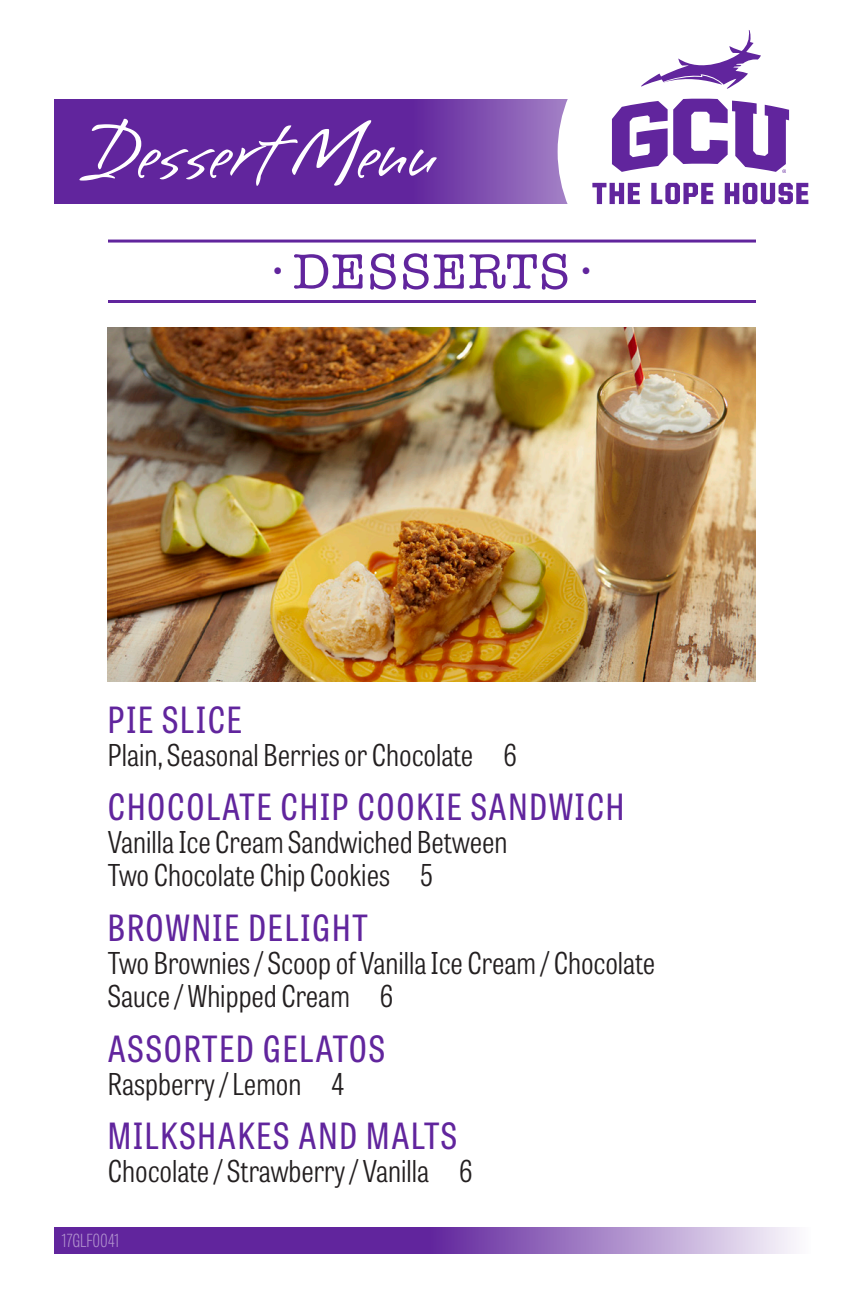
<style>
.page{position:relative;width:864px;height:1296px;background:#fff}
.page>*{position:absolute;margin:0;border:0;box-sizing:border-box;transform-origin:0 0}
.t1{font:99.6px "Brisa Alternates";color:#fff}
.Menu_Title_Purple{font:51px "American Typewriter";letter-spacing:.025em;color:#61259d}
.Menu_title{font:36px "Tablet Gothic Condensed";letter-spacing:.05em;color:#61259d}
.Menu_Descriptions{font:300 30px/33px "Tablet Gothic Condensed";color:#231f20}
.t2{font:100 18px "Tablet Gothic Compressed";color:#b395cf}
</style>
<div class="page">
<svg style="left:54px;top:99px;width:514px;height:105px;background:#6a32a2"></svg>
<svg style="left:54px;top:1227px;width:742px;height:27px;background:#8658b3"></svg>
<div style="left:558px;top:9px;width:285px;height:285px;background:#fff;border-radius:50%"></div>
<svg style="left:592px;top:183px;width:48px;height:21px"></svg>
<svg style="left:651px;top:183px;width:62px;height:21px"></svg>
<svg style="left:725px;top:183px;width:83px;height:21px"></svg>
<svg style="left:641px;top:30px;width:120px;height:59px"></svg>
<svg style="left:612px;top:98px;width:177px;height:75px"></svg>
<hr style="left:108px;top:240px;width:648px;height:3px;background:#61259d">
<hr style="left:108px;top:300px;width:648px;height:3px;background:#61259d">
<img style="left:108px;top:327px;width:648px;height:354px">
<p class="t1" style="left:86px;top:102px;width:351px">Dessert Menu</p>
<p class="Menu_Title_Purple" style="left:270px;top:232px;width:326px"><sup>•</sup> DESSERTS <sup>•</sup></p>
<p class="Menu_title" style="left:108px;top:695px;width:135px">PIE SLICE</p>
<p class="Menu_Descriptions" style="left:108px;top:737px;width:410px">Plain, Seasonal Berries or Chocolate 6</p>
<p class="Menu_title" style="left:108px;top:783px;width:518px">CHOCOLATE CHIP COOKIE SANDWICH</p>
<p class="Menu_Descriptions" style="left:108px;top:825px;width:401px">Vanilla Ice Cream Sandwiched Between<br>Two Chocolate Chip Cookies 5</p>
<p class="Menu_title" style="left:108px;top:903px;width:261px">BROWNIE DELIGHT</p>
<p class="Menu_Descriptions" style="left:108px;top:946px;width:549px">Two Brownies / Scoop of Vanilla Ice Cream / Chocolate<br>Sauce / Whipped Cream 6</p>
<p class="Menu_title" style="left:108px;top:1024px;width:279px">ASSORTED GELATOS</p>
<p class="Menu_Descriptions" style="left:108px;top:1066px;width:238px">Raspberry / Lemon 4</p>
<p class="Menu_title" style="left:108px;top:1112px;width:351px">MILKSHAKES AND MALTS</p>
<p class="Menu_Descriptions" style="left:108px;top:1154px;width:366px">Chocolate / Strawberry / Vanilla 6</p>
<p class="t2" style="left:62px;top:1229px;width:60px">17GLF0041</p>
</div>
